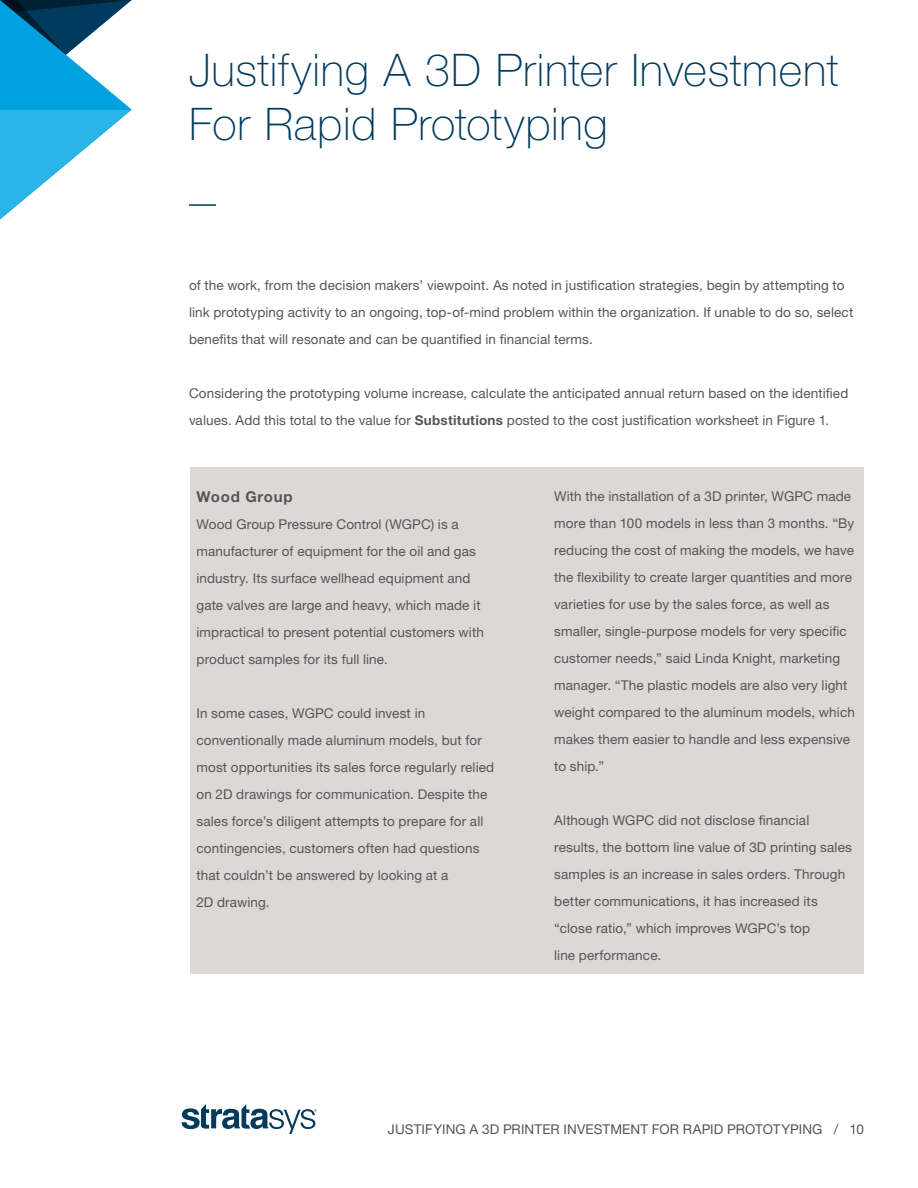
<style>
.page{position:relative;width:918px;height:1188px;background:#fff}
.page>*{position:absolute;margin:0;border:0;box-sizing:border-box;transform-origin:0 0}
.t1{font:100 45px/54px "Helvetica Neue LT Std";letter-spacing:.015em;color:#003a5d}
.WP_-_Paragraph_Subhe{font:700 15px "Helvetica Neue LT Std";letter-spacing:.05em;color:#54555a}
.WP_-_Body_Copy{font:13.5px/27px "Helvetica Neue LT Std";letter-spacing:.01em;color:#54555a}
.s1{font-weight:700}
</style>
<div class="page">
<svg style="left:182px;top:1104px;width:135px;height:30px"></svg>
<svg style="left:0;top:0;width:132px;height:219px"></svg>
<hr style="left:189px;top:204px;width:27px;height:2px;background:#003a5d">
<div style="left:190px;top:467px;width:674px;height:506px;background:#dcd8d5"></div>
<h1 class="t1" style="left:189px;top:43px;width:651px">Justifying A 3D Printer Investment<br>For Rapid Prototyping</h1>
<p class="WP_-_Body_Copy" style="left:189px;top:272px;width:666px">of the work, from the decision makers’ viewpoint. As noted in justification strategies, begin by attempting to link prototyping activity to an ongoing, top-of-mind problem within the organization. If unable to do so, select benefits that will resonate and can be quantified in financial terms.</p>
<p class="WP_-_Body_Copy" style="left:189px;top:380px;width:661px">Considering the prototyping volume increase, calculate the anticipated annual return based on the identified values. Add this total to the value for <span class="s1">Substitutions</span> posted to the cost justification worksheet in Figure 1.</p>
<p class="WP_-_Paragraph_Subhe" style="left:196px;top:488px;width:98px">Wood Group</p>
<p class="WP_-_Body_Copy" style="left:196px;top:511px;width:289px">Wood Group Pressure Control (WGPC) is a manufacturer of equipment for the oil and gas industry. Its surface wellhead equipment and gate valves are large and heavy, which made it impractical to present potential customers with product samples for its full line.</p>
<p class="WP_-_Body_Copy" style="left:196px;top:700px;width:299px">In some cases, WGPC could invest in conventionally made aluminum models, but for most opportunities its sales force regularly relied on 2D drawings for communication. Despite the sales force’s diligent attempts to prepare for all contingencies, customers often had questions that couldn’t be answered by looking at a<br>2D drawing.</p>
<p class="WP_-_Body_Copy" style="left:554px;top:483px;width:302px">With the installation of a 3D printer, WGPC made more than 100 models in less than 3 months. “By reducing the cost of making the models, we have the flexibility to create larger quantities and more varieties for use by the sales force, as well as smaller, single-purpose models for very specific customer needs,” said Linda Knight, marketing manager. “The plastic models are also very light weight compared to the aluminum models, which makes them easier to handle and less expensive to ship.”</p>
<p class="WP_-_Body_Copy" style="left:554px;top:807px;width:299px">Although WGPC did not disclose financial results, the bottom line value of 3D printing sales samples is an increase in sales orders. Through better communications, it has increased its “close ratio,” which improves WGPC’s top<br>line performance.</p>
<p class="WP_-_Body_Copy" style="left:388px;top:1116px;width:478px">JUSTIFYING A 3D PRINTER INVESTMENT FOR RAPID PROTOTYPING / 10</p>
</div>
